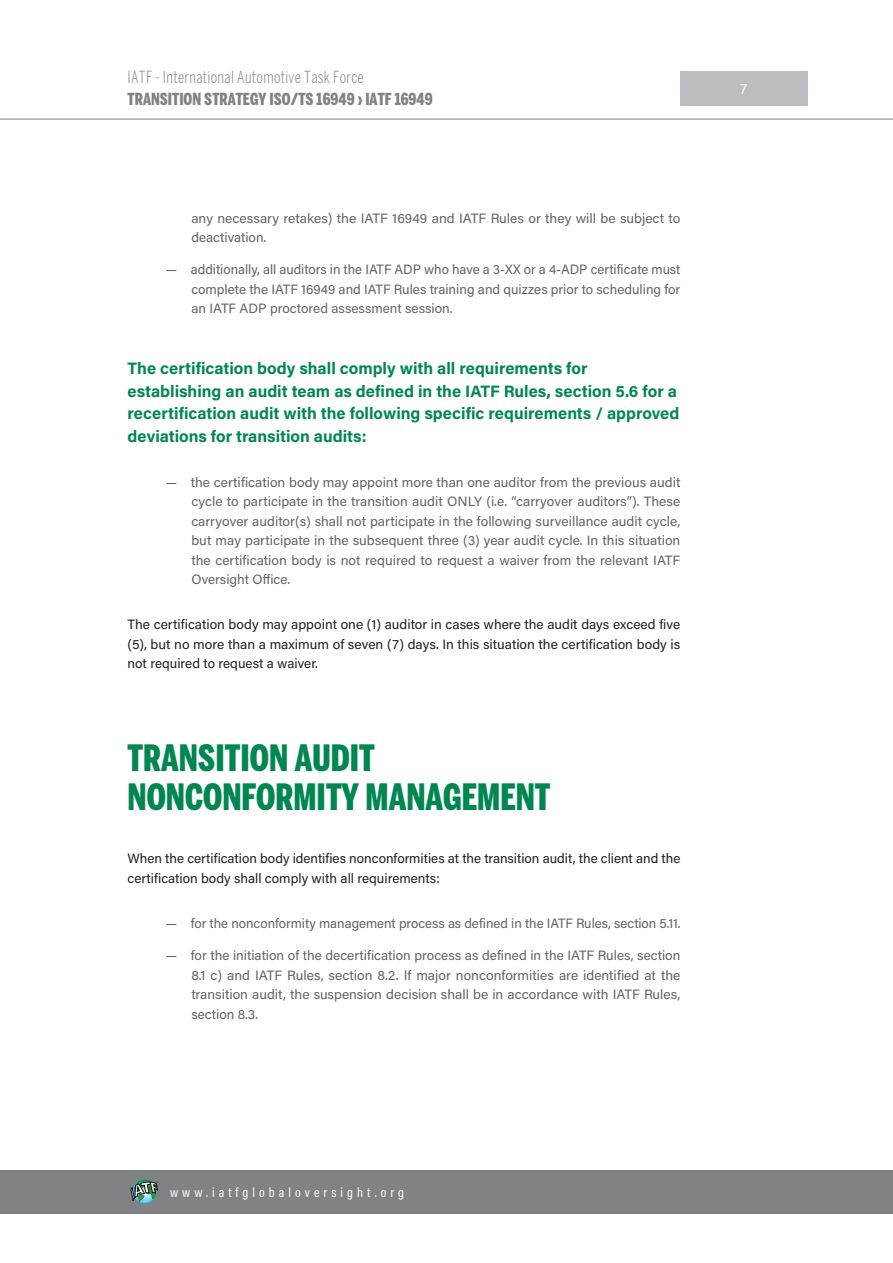
<style>
.page{position:relative;width:893px;height:1263px;background:#fff}
.page>*{position:absolute;margin:0;border:0;box-sizing:border-box;transform-origin:0 0}
.t1{font:900 extra-condensed 36px/39px "Benton Sans";color:#008751}
.t2{font:700 16.5px/22.5px "Acumin Pro";color:#008751}
.t3{font:900 extra-condensed 16.5px "Benton Sans";color:#808285}
.t4{font:300 extra-condensed 16.5px "Benton Sans";letter-spacing:.02em;color:#808285}
.t5{font:15px "Acumin Pro";color:#fff}
.t6{font:13.5px/19.5px "Acumin Pro";color:#636366;text-align:justify}
.t7{font:13.5px/19.5px "Acumin Pro";color:#231f20;text-align:justify}
.t8{font:13.5px "Acumin Pro Cond";letter-spacing:.3em;color:#fff}
.t9{font:300 2.25px "Helvetica Neue";color:#000}
</style>
<div class="page">
<div style="left:0;top:1170px;width:893px;height:44px;background:#808285"></div>
<hr style="left:0;top:119px;width:893px;height:1px;background:#808285">
<div style="left:680px;top:71px;width:127px;height:34px;background:#bcbdc0"></div>
<svg style="left:131px;top:1179px;width:27px;height:24px"></svg>
<p class="t4" style="left:128px;top:67px;width:238px">IATF - International Automotive Task Force</p>
<p class="t3" style="left:128px;top:90px;width:307px">TRANSITION STRATEGY ISO/TS 16949 › IATF 16949</p>
<p class="t6" style="left:191px;top:208px;width:491px">any necessary retakes) the IATF 16949 and IATF Rules or they will be subject to deactivation.</p>
<p class="t6" style="left:191px;top:259px;width:490px;text-indent:-26px">— additionally, all auditors in the IATF ADP who have a 3-XX or a 4-ADP certificate must complete the IATF 16949 and IATF Rules training and quizzes prior to scheduling for an IATF ADP proctored assessment session.</p>
<p class="t2" style="left:128px;top:356px;width:553px">The certification body shall comply with all requirements for establishing an audit team as defined in the IATF Rules, section 5.6 for a recertification audit with the following specific requirements / approved deviations for transition audits:</p>
<p class="t6" style="left:191px;top:472px;width:491px;text-indent:-26px">— the certification body may appoint more than one auditor from the previous audit cycle to participate in the transition audit ONLY (i.e. “carryover auditors”). These carryover auditor(s) shall not participate in the following surveillance audit cycle, but may participate in the subsequent three (3) year audit cycle. In this situation the certification body is not required to request a waiver from the relevant IATF Oversight Office.</p>
<p class="t7" style="left:128px;top:614px;width:554px">The certification body may appoint one (1) auditor in cases where the audit days exceed five (5), but no more than a maximum of seven (7) days. In this situation the certification body is not required to request a waiver.</p>
<h1 class="t1" style="left:128px;top:738px;width:424px">TRANSITION AUDIT<br>NONCONFORMITY MANAGEMENT</h1>
<p class="t7" style="left:128px;top:848px;width:554px">When the certification body identifies nonconformities at the transition audit, the client and the certification body shall comply with all requirements:</p>
<p class="t6" style="left:166px;top:913px;width:516px">— for the nonconformity management process as defined in the IATF Rules, section 5.11.</p>
<p class="t6" style="left:191px;top:945px;width:491px;text-indent:-26px">— for the initiation of the decertification process as defined in the IATF Rules, section 8.1 c) and IATF Rules, section 8.2. If major nonconformities are identified at the transition audit, the suspension decision shall be in accordance with IATF Rules, section 8.3.</p>
<p class="t5" style="left:740px;top:78px;width:9px">7</p>
<p class="t9" style="left:157px;top:1180px;width:3px">®</p>
<p class="t8" style="left:170px;top:1183px;width:235px">www.iatfglobaloversight.org</p>
</div>
